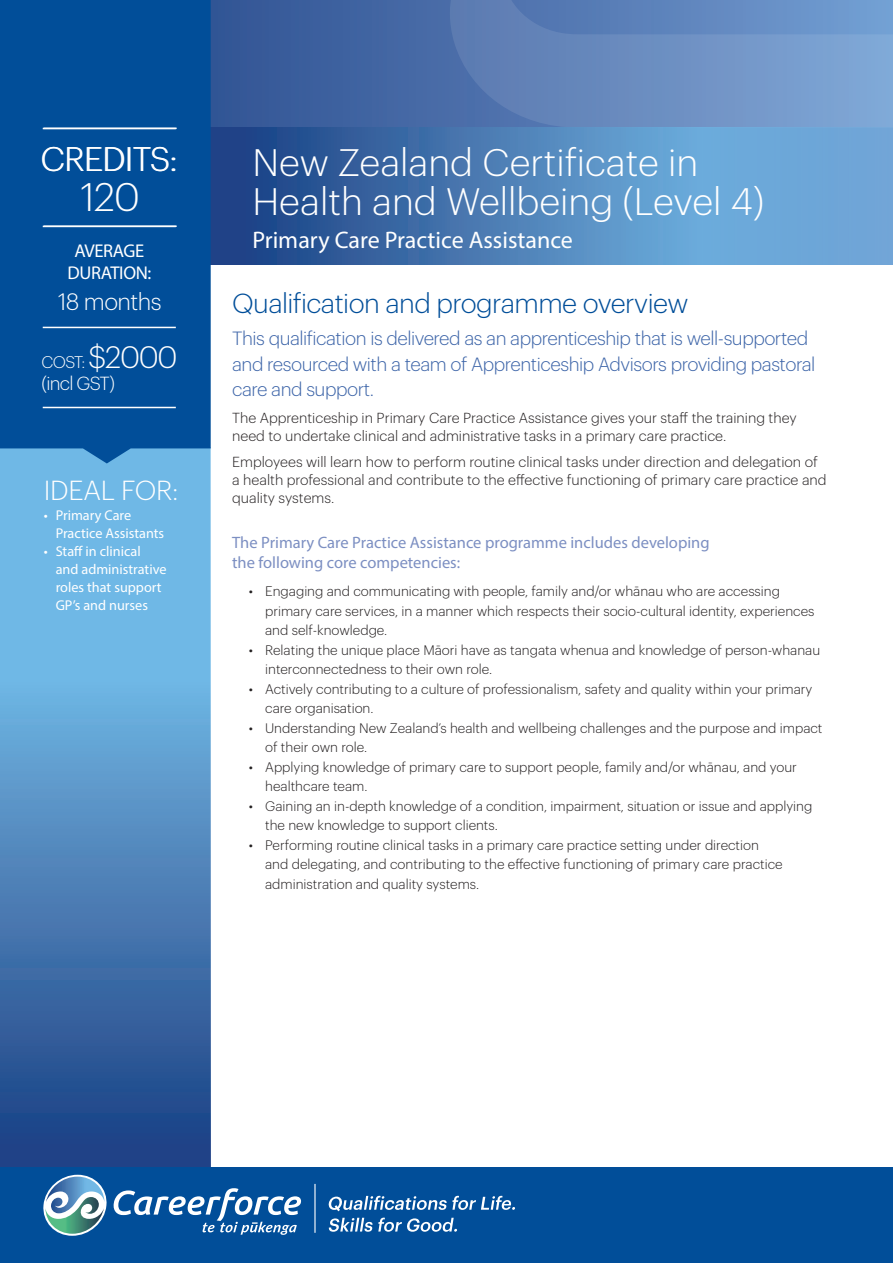
<style>
.page{position:relative;width:893px;height:1263px;background:#fff}
.page>*{position:absolute;margin:0;border:0;box-sizing:border-box;transform-origin:0 0}
.t1{font:300 39px "Graphik";color:#fff}
.Head_1{font:300 37.5px/39px "Graphik";color:#fff}
.t2{font:300 33.3px "Graphik";letter-spacing:-.015em;color:#fff}
.Intro_head{font:300 27px "Graphik";letter-spacing:-.02em;color:#014e99}
.Head_5{font:300 27px "Graphik";letter-spacing:-.01em;color:#fff}
.Head_1-2{font:24px "Myriad Pro";color:#fff}
.t3{font:300 23.25px "Graphik";letter-spacing:-.025em;color:#fff}
.Intro_para{font:300 18.75px/25.5px "Graphik";letter-spacing:-.025em;color:#3c64a8}
.t4{font:18.6px "Myriad Pro";letter-spacing:-.02em;color:#fff}
.t5{font:300 18.6px "Graphik";letter-spacing:-.04em;color:#fff}
.AIM_text{font:16.5px/19.8px "Myriad Pro";color:#7c8fc2}
.t6{font:300 16.5px "Graphik";color:#fff}
.Body_text{font:300 14.25px/18px "Graphik";color:#231f20}
.Ideal_for{font:14.25px/18px "Myriad Pro";color:#fff}
.Body_bullet{font:300 13.5px/19.5px "Graphik";color:#231f20}
.s1{font-size:30.3px}
</style>
<div class="page">
<div style="left:0;top:0;width:893px;height:264px;background:#3d609e"></div>
<svg style="left:450px;top:0;width:443px;height:128px;background:#698dc1"></svg>
<svg style="left:211px;top:128px;width:682px;height:136px"></svg>
<svg style="left:0;top:463px;width:211px;height:704px;background:#528bc1"></svg>
<div style="left:0;top:0;width:211px;height:463px;background:#014e99"></div>
<hr style="left:43px;top:128px;width:133px;height:1px;background:#fff">
<hr style="left:43px;top:226px;width:133px;height:1px;background:#fff">
<hr style="left:43px;top:327px;width:133px;height:1px;background:#fff">
<hr style="left:43px;top:407px;width:133px;height:1px;background:#fff">
<hr style="left:44px;top:128px;width:133px;height:1px;background:#fff">
<hr style="left:44px;top:225px;width:133px;height:2px;background:#fff">
<div style="left:0;top:1167px;width:893px;height:96px;background:#014e99"></div>
<svg style="left:43px;top:1174px;width:258px;height:62px"></svg>
<svg style="left:328px;top:1196px;width:187px;height:15px"></svg>
<svg style="left:329px;top:1217px;width:128px;height:15px"></svg>
<hr style="left:314px;top:1184px;width:2px;height:49px;background:#fff">
<p class="t2" style="left:41px;top:135px;width:138px">CREDITS:</p>
<p class="t1" style="left:81px;top:169px;width:61px">120</p>
<p class="t4" style="left:74px;top:239px;width:71px">AVERAGE</p>
<p class="t4" style="left:68px;top:261px;width:85px">DURATION:</p>
<p class="t3" style="left:58px;top:285px;width:105px">18 months</p>
<p class="t6" style="left:42px;top:350px;width:137px">COST: <span class="s1">$2000</span></p>
<p class="t5" style="left:42px;top:370px;width:75px">(incl GST)</p>
<p class="Head_5" style="left:44px;top:470px;width:136px">IDEAL FOR:</p>
<p class="Ideal_for" style="left:56px;top:506px;width:110px;text-indent:-12px">• Primary Care<br>Practice Assistants</p>
<p class="Ideal_for" style="left:56px;top:542px;width:112px;text-indent:-12px">• Staff in clinical and administrative roles that support<br>GP’s and nurses</p>
<p class="Head_1" style="left:252px;top:140px;width:513px">New Zealand Certificate in<br>Health and Wellbeing (Level 4)</p>
<p class="Head_1-2" style="left:252px;top:225px;width:322px">Primary Care Practice Assistance</p>
<p class="Intro_head" style="left:232px;top:284px;width:458px">Qualification and programme overview</p>
<p class="Intro_para" style="left:232px;top:324px;width:585px">This qualification is delivered as an apprenticeship that is well-supported and resourced with a team of Apprenticeship Advisors providing pastoral care and support.</p>
<p class="Body_text" style="left:232px;top:407px;width:566px">The Apprenticeship in Primary Care Practice Assistance gives your staff the training they need to undertake clinical and administrative tasks in a primary care practice.</p>
<p class="Body_text" style="left:232px;top:452px;width:596px">Employees will learn how to perform routine clinical tasks under direction and delegation of a health professional and contribute to the effective functioning of primary care practice and quality systems.</p>
<p class="AIM_text" style="left:232px;top:533px;width:479px">The Primary Care Practice Assistance programme includes developing the following core competencies:</p>
<p class="Body_bullet" style="left:265px;top:580px;width:551px;text-indent:-16px">• Engaging and communicating with people, family and/or whānau who are accessing primary care services, in a manner which respects their socio-cultural identity, experiences and self-knowledge.</p>
<p class="Body_bullet" style="left:265px;top:639px;width:556px;text-indent:-16px">• Relating the unique place Māori have as tangata whenua and knowledge of person-whanau interconnectedness to their own role.</p>
<p class="Body_bullet" style="left:265px;top:678px;width:549px;text-indent:-16px">• Actively contributing to a culture of professionalism, safety and quality within your primary care organisation.</p>
<p class="Body_bullet" style="left:265px;top:717px;width:559px;text-indent:-16px">• Understanding New Zealand’s health and wellbeing challenges and the purpose and impact of their own role.</p>
<p class="Body_bullet" style="left:265px;top:756px;width:533px;text-indent:-16px">• Applying knowledge of primary care to support people, family and/or whānau, and your healthcare team.</p>
<p class="Body_bullet" style="left:265px;top:795px;width:549px;text-indent:-16px">• Gaining an in-depth knowledge of a condition, impairment, situation or issue and applying the new knowledge to support clients.</p>
<p class="Body_bullet" style="left:265px;top:834px;width:519px;text-indent:-16px">• Performing routine clinical tasks in a primary care practice setting under direction and delegating, and contributing to the effective functioning of primary care practice administration and quality systems.</p>
</div>
